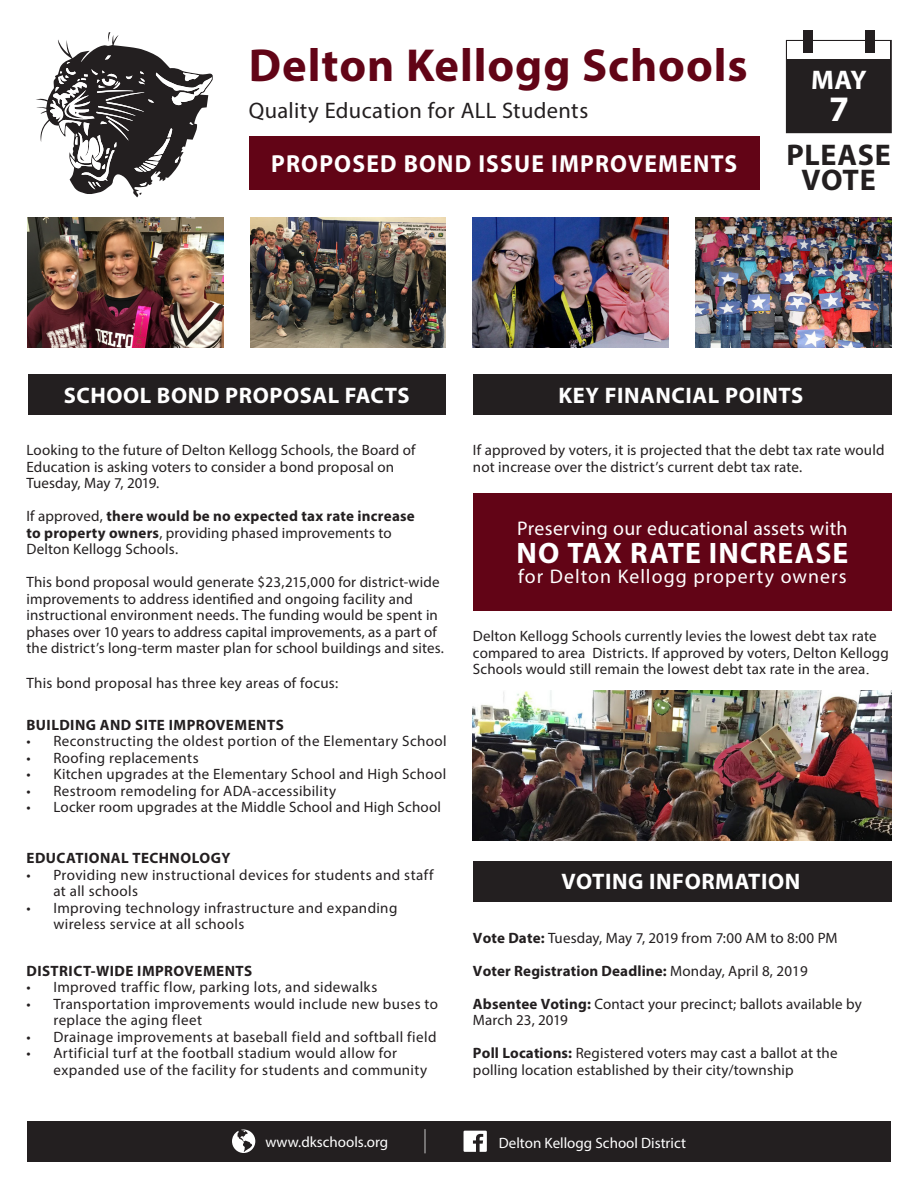
<style>
.page{position:relative;width:918px;height:1188px;background:#fff}
.page>*{position:absolute;margin:0;border:0;box-sizing:border-box;transform-origin:0 0}
.t1{font:700 46.5px "Myriad Pro";letter-spacing:.02em;color:#620416}
.t2{font:700 36px "Myriad Pro";color:#fff}
.t3{font:700 30px "Myriad Pro";letter-spacing:.025em;color:#231f20}
.t4{font:700 29.7px "Myriad Pro";letter-spacing:.04em;color:#fff}
.t5{font:700 27px "Myriad Pro";color:#fff}
.t6{font:700 24.75px "Myriad Pro";letter-spacing:.05em;color:#fff;scale:.95 1}
.t7{font:700 22.5px "Myriad Pro";letter-spacing:.025em;color:#fff}
.t8{font:22.5px "Myriad Pro";letter-spacing:.015em;color:#231f20}
.t9{font:19.8px "Myriad Pro";letter-spacing:.025em;color:#fff}
.t10{font:19.8px "Myriad Pro";letter-spacing:.055em;color:#fff}
.t11{font:15px/16.5px "Myriad Pro";letter-spacing:.015em;color:#231f20}
.t12{font:700 15px "Myriad Pro";letter-spacing:.025em;color:#231f20}
.t13{font:15px "Myriad Pro";color:#fff}
.s1{font-weight:400}
.s2{font-weight:700}
.s3{font-family:"Times New Roman";font-size:18px}
</style>
<div class="page">
<div style="left:473px;top:861px;width:418px;height:40px;background:#231f20"></div>
<div style="left:787px;top:41px;width:103px;height:91px;background:#231f20"></div>
<div style="left:786px;top:40px;width:106px;height:93px;border:3px solid #231f20"></div>
<div style="left:787px;top:41px;width:103px;height:18px;background:#fff"></div>
<div style="left:803px;top:30px;width:10px;height:22px;background:#231f20"></div>
<div style="left:865px;top:30px;width:10px;height:22px;background:#231f20"></div>
<div style="left:473px;top:493px;width:419px;height:117px;background:#620416"></div>
<svg style="left:36px;top:32px;width:177px;height:165px"></svg>
<div style="left:249px;top:136px;width:510px;height:54px;background:#620416"></div>
<div style="left:28px;top:375px;width:418px;height:40px;background:#231f20"></div>
<div style="left:473px;top:375px;width:418px;height:40px;background:#231f20"></div>
<img style="left:28px;top:218px;width:195px;height:130px">
<img style="left:473px;top:218px;width:196px;height:130px">
<img style="left:473px;top:691px;width:419px;height:149px">
<img style="left:250px;top:218px;width:196px;height:130px">
<img style="left:696px;top:218px;width:195px;height:130px">
<div style="left:27px;top:1121px;width:864px;height:41px;background:#231f20"></div>
<svg style="left:425px;top:1129px;width:1px;height:24px"></svg>
<svg style="left:464px;top:1131px;width:23px;height:21px"></svg>
<svg style="left:232px;top:1130px;width:23px;height:23px"></svg>
<p class="t1" style="left:249px;top:35px;width:500px">Delton Kellogg Schools</p>
<p class="t8" style="left:249px;top:96px;width:341px">Quality Education for ALL Students</p>
<p class="t6" style="left:271px;top:147px;width:492px">PROPOSED BOND ISSUE IMPROVEMENTS</p>
<p class="t5" style="left:811px;top:62px;width:57px">MAY</p>
<p class="t2" style="left:829px;top:85px;width:21px">7</p>
<p class="t3" style="left:786px;top:135px;width:106px">PLEASE</p>
<p class="t3" style="left:802px;top:160px;width:76px">VOTE</p>
<p class="t7" style="left:64px;top:381px;width:348px">SCHOOL BOND PROPOSAL FACTS</p>
<p class="t7" style="left:559px;top:381px;width:246px">KEY FINANCIAL POINTS</p>
<p class="t11" style="left:26px;top:441px;width:391px">Looking to the future of Delton Kellogg Schools, the Board of<br>Education is asking voters to consider a bond proposal on</p>
<p class="t11" style="left:26px;top:474px;width:134px">Tuesday, May 7, 2019.</p>
<p class="t12" style="left:26px;top:506px;width:390px"><span class="s1">If approved,</span> there would be no expected tax rate increase</p>
<p class="t11" style="left:26px;top:524px;width:367px"><span class="s2">to property owners</span>, providing phased improvements to</p>
<p class="t11" style="left:26px;top:540px;width:153px">Delton Kellogg Schools.</p>
<p class="t11" style="left:26px;top:573px;width:419px">This bond proposal would generate $23,215,000 for district-wide improvements to address identified and ongoing facility and instructional environment needs. The funding would be spent in phases over 10 years to address capital improvements, as a part of the district’s long-term master plan for school buildings and sites.</p>
<p class="t11" style="left:26px;top:674px;width:313px">This bond proposal has three key areas of focus:</p>
<p class="t12" style="left:26px;top:715px;width:259px">BUILDING AND SITE IMPROVEMENTS</p>
<p class="t11" style="left:26px;top:732px;width:422px">• Reconstructing the oldest portion of the Elementary School</p>
<p class="t11" style="left:26px;top:749px;width:174px">• Roofing replacements</p>
<p class="t11" style="left:26px;top:765px;width:421px">• Kitchen upgrades at the Elementary School and High School</p>
<p class="t11" style="left:26px;top:782px;width:311px">• Restroom remodeling for ADA-accessibility</p>
<p class="t11" style="left:26px;top:798px;width:416px">• Locker room upgrades at the Middle School and High School</p>
<p class="t12" style="left:26px;top:848px;width:206px">EDUCATIONAL TECHNOLOGY</p>
<p class="t11" style="left:53px;top:866px;width:381px;text-indent:-27px">• Providing new instructional devices for students and staff at all schools</p>
<p class="t11" style="left:53px;top:899px;width:346px;text-indent:-27px">• Improving technology infrastructure and expanding wireless service at all schools</p>
<p class="t12" style="left:26px;top:961px;width:227px">DISTRICT-WIDE IMPROVEMENTS</p>
<p class="t11" style="left:26px;top:978px;width:353px">• Improved traffic flow, parking lots, and sidewalks</p>
<p class="t11" style="left:53px;top:995px;width:386px;text-indent:-27px">• Transportation improvements would include new buses to replace the aging fleet</p>
<p class="t11" style="left:26px;top:1028px;width:412px">• Drainage improvements at baseball field and softball field</p>
<p class="t11" style="left:53px;top:1044px;width:375px;text-indent:-27px">• Artificial turf at the football stadium would allow for expanded use of the facility for students and community</p>
<p class="t11" style="left:473px;top:441px;width:413px">If approved by voters, it is projected that the debt tax rate would not increase over the district’s current debt tax rate.</p>
<p class="t9" style="left:517px;top:516px;width:332px">Preserving our educational assets with</p>
<p class="t4" style="left:516px;top:534px;width:333px">NO TAX RATE INCREASE</p>
<p class="t10" style="left:518px;top:564px;width:330px">for Delton Kellogg property owners</p>
<p class="t11" style="left:473px;top:628px;width:417px">Delton Kellogg Schools currently levies the lowest debt tax rate compared to area Districts. If approved by voters, Delton Kellogg<br>Schools would still remain the lowest debt tax rate in the area<span class="s3">.</span></p>
<p class="t7" style="left:561px;top:867px;width:240px">VOTING INFORMATION</p>
<p class="t11" style="left:473px;top:929px;width:366px"><span class="s2">Vote Date:</span> Tuesday, May 7, 2019 from 7:00 AM to 8:00 PM</p>
<p class="t12" style="left:473px;top:961px;width:336px">Voter Registration Deadline: <span class="s1">Monday, April 8, 2019</span></p>
<p class="t11" style="left:473px;top:995px;width:390px"><span class="s2">Absentee Voting:</span> Contact your precinct; ballots available by<br>March 23, 2019</p>
<p class="t11" style="left:473px;top:1044px;width:366px"><span class="s2">Poll Locations:</span> Registered voters may cast a ballot at the polling location established by their city/township</p>
<p class="t13" style="left:265px;top:1133px;width:124px">www.dkschools.org</p>
<p class="t13" style="left:499px;top:1134px;width:189px">Delton Kellogg School District</p>
</div>
